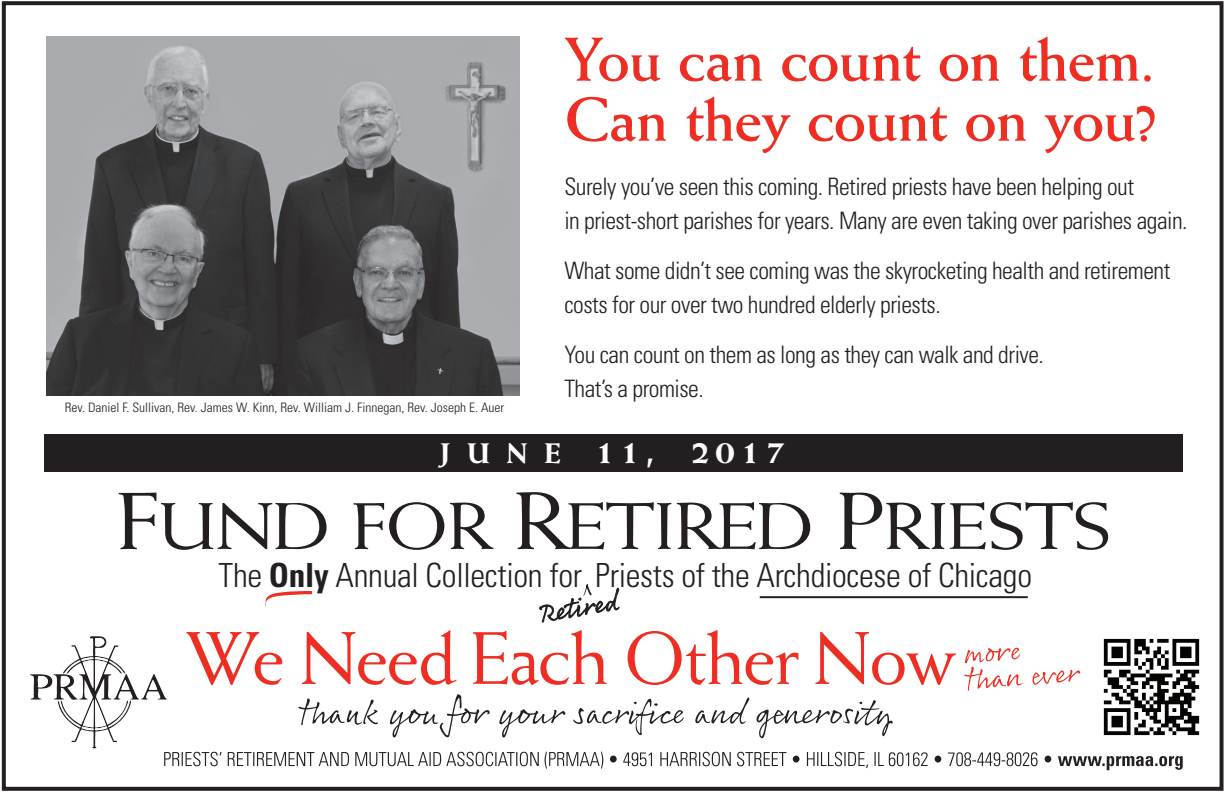
<style>
.page{position:relative;width:1224px;height:792px;background:#fff}
.page>*{position:absolute;margin:0;border:0;box-sizing:border-box;transform-origin:0 0}
.t1{font:700 62px/60px "Weiss";letter-spacing:-.025em;color:#ee2e22}
.t2{font:800 33.6px "Weiss";letter-spacing:.15em;color:#fff}
.t3{font:300 condensed 33.2px "Univers";letter-spacing:-.01em;color:#231f20}
.t4{font:300 condensed 24px/34px "Univers";letter-spacing:-.02em;color:#231f20}
.t5{font:300 condensed 13px "Univers";color:#231f20;scale:1.04 1}
.s1{font-size:28.4px}
.s2{font-weight:700}
</style>
<div class="page">
<div style="left:2px;top:1px;width:1222px;height:790px;border:4px solid #231f20"></div>
<svg style="left:119px;top:492px;width:989px;height:58px"></svg>
<img style="left:1183px;top:638px;width:17px;height:98px">
<div style="left:44px;top:434px;width:1139px;height:38px;background:#231f20"></div>
<svg style="left:30px;top:584px;width:1153px;height:186px"></svg>
<img style="left:46px;top:36px;width:474px;height:360px">
<p class="t5" style="left:65px;top:400px;width:424px">Rev. Daniel F. Sullivan, Rev. James W. Kinn, Rev. William J. Finnegan, Rev. Joseph E. Auer</p>
<h1 class="t1" style="left:564px;top:28px;width:594px">You can count on them.<br>Can they count on you?</h1>
<p class="t4" style="left:564px;top:170px;width:625px">Surely you’ve seen this coming. Retired priests have been helping out<br>in priest-short parishes for years. Many are even taking over parishes again.</p>
<p class="t4" style="left:564px;top:254px;width:607px">What some didn’t see coming was the skyrocketing health and retirement costs for our over two hundred elderly priests.</p>
<p class="t4" style="left:564px;top:338px;width:481px">You can count on them as long as they can walk and drive.<br>That’s a promise.</p>
<h2 class="t2" style="left:440px;top:431px;width:347px"><span class="s1">J U N E</span> 11, 2017</h2>
<h3 class="t3" style="left:219px;top:555px;width:815px">The <span class="s2">Only</span> Annual Collection for Priests of the Archdiocese of Chicago</h3>
</div>
